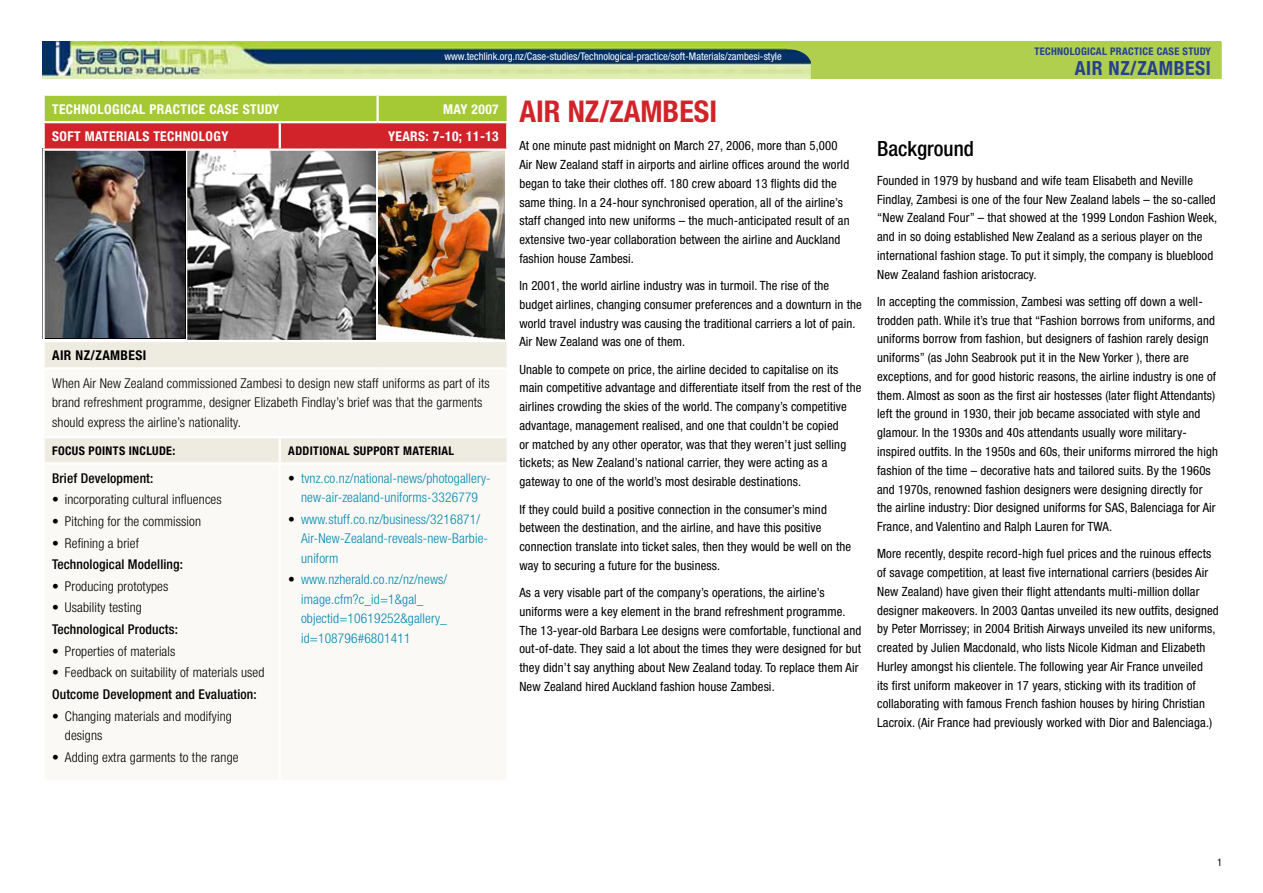
<style>
.page{position:relative;width:1263px;height:893px;background:#fff}
.page>*{position:absolute;margin:0;border:0;box-sizing:border-box;transform-origin:0 0}
.t1{font:700 condensed 30px "Helvetica Neue";color:#d2232a}
.t2{font:500 condensed 21px "Helvetica Neue";color:#000}
.t3{font:700 condensed 19.5px "Helvetica Neue";letter-spacing:.03em;color:#25408f}
.t4{font:300 condensed 13.5px/19.5px "Helvetica Neue";letter-spacing:.01em;color:#000}
.t5{font:300 condensed 13.5px/19.5px "Helvetica Neue";letter-spacing:.01em;color:#0087af}
.t6{font:500 condensed 13.5px "Helvetica Neue";letter-spacing:.01em;color:#000}
.t7{font:700 condensed 13.5px "Helvetica Neue";letter-spacing:.03em;color:#fff}
.t8{font:700 condensed 13.5px "Helvetica Neue";letter-spacing:.03em;color:#000}
.t9{font:condensed 12.75px/18.8px "Helvetica Neue";letter-spacing:.01em;color:#000}
.t10{font:700 condensed 12px "Helvetica Neue";letter-spacing:.03em;color:#000}
.t11{font:condensed 10.5px "Helvetica Neue";color:#fff}
.t12{font:700 condensed 10.5px "Helvetica Neue";letter-spacing:.03em;color:#25408f}
.t13{font:condensed 10.5px "Helvetica Neue";color:#000}
.s1{color:#000}
</style>
<div class="page">
<img style="left:43px;top:42px;width:744px;height:36px">
<img style="left:378px;top:151px;width:127px;height:189px">
<img style="left:187px;top:151px;width:189px;height:189px">
<img style="left:45px;top:151px;width:140px;height:187px">
<div style="left:787px;top:42px;width:434px;height:37px;background:#b1cf4f"></div>
<div style="left:45px;top:342px;width:462px;height:25px;background:#eeece1"></div>
<div style="left:45px;top:438px;width:462px;height:24px;background:#eeece1"></div>
<hr style="left:279px;top:438px;width:2px;height:24px;background:#fff">
<svg style="left:44px;top:95px;width:464px;height:55px;background:#c18242"></svg>
<p class="t11" style="left:444px;top:50px;width:339px">www.techlink.org.nz/Case-studies/Technological-practice/soft-Materials/zambesi-style</p>
<p class="t7" style="left:52px;top:101px;width:207px">TECHNOLOGICAL PRACTICE CASE STUDY</p>
<p class="t7" style="left:443px;top:101px;width:57px">MAY 2007</p>
<p class="t7" style="left:52px;top:128px;width:178px">SOFT MATERIALS TECHNOLOGY</p>
<p class="t7" style="left:388px;top:128px;width:112px">YEARS: 7-10; 11-13</p>
<p class="t8" style="left:52px;top:347px;width:96px">AIR NZ/ZAMBESI</p>
<p class="t4" style="left:52px;top:373px;width:439px">When Air New Zealand commissioned Zambesi to design new staff uniforms as part of its brand refreshment programme, designer Elizabeth Findlay’s brief was that the garments should express the airline’s nationality.</p>
<p class="t10" style="left:52px;top:443px;width:125px">FOCUS POINTS INCLUDE:</p>
<p class="t10" style="left:288px;top:443px;width:73px">ADD ITIONAL SUPP</p>
<p class="t10" style="left:380px;top:443px;width:76px">ORT MATERIAL</p>
<p class="t6" style="left:52px;top:470px;width:103px">Brief Development:</p>
<p class="t4" style="left:52px;top:490px;width:171px">• incorporating cultural influences</p>
<p class="t4" style="left:52px;top:511px;width:150px">• Pitching for the commission</p>
<p class="t4" style="left:52px;top:533px;width:88px">• Refining a brief</p>
<p class="t6" style="left:52px;top:556px;width:132px">Technological Modelling:</p>
<p class="t4" style="left:52px;top:576px;width:118px">• Producing prototypes</p>
<p class="t4" style="left:52px;top:598px;width:91px">• Usability testing</p>
<p class="t6" style="left:52px;top:621px;width:127px">Technological Products:</p>
<p class="t4" style="left:52px;top:641px;width:125px">• Properties of materials</p>
<p class="t4" style="left:52px;top:663px;width:214px">• Feedback on suitability of materials used</p>
<p class="t6" style="left:52px;top:686px;width:206px">Outcome Development and Evaluation:</p>
<p class="t4" style="left:65px;top:706px;width:168px;text-indent:-13px">• Changing materials and modifying designs</p>
<p class="t4" style="left:52px;top:747px;width:188px">• Adding extra garments to the range</p>
<p class="t5" style="left:288px;top:468px;width:204px;text-align:center"><span class="s1">•</span> tvnz.co.nz/national-news/photogallery&shy;new-air-zealand-uniforms-3326779</p>
<p class="t5" style="left:301px;top:509px;width:188px;text-indent:-13px"><span class="s1">•</span> www.stuff.co.nz/business/3216871/<br>Air-New-Zealand-reveals-new-Barbie&shy;uniform</p>
<p class="t5" style="left:301px;top:570px;width:148px;text-indent:-13px"><span class="s1">•</span> www.nzherald.co.nz/nz/news/ image.cfm?c_id=1&amp;gal_ objectid=10619252&amp;gallery_ id=108796#6801411</p>
<h1 class="t1" style="left:519px;top:93px;width:199px">AIR NZ/ZAMBESI</h1>
<p class="t9" style="left:519px;top:136px;width:332px">At one minute past midnight on March 27, 2006, more than 5,000<br>Air New Zealand staff in airports and airline offices around the world began to take their clothes off. 180 crew aboard 13 flights did the same thing. In a 24-hour synchronised operation, all of the airline’s staff changed into new uniforms – the much-anticipated result of an extensive two-year collaboration between the airline and Auckland fashion house Zambesi.</p>
<p class="t9" style="left:519px;top:276px;width:344px">In 2001, the world airline industry was in turmoil. The rise of the budget airlines, changing consumer preferences and a downturn in the world travel industry was causing the traditional carriers a lot of pain.<br>Air New Zealand was one of them.</p>
<p class="t9" style="left:519px;top:360px;width:343px">Unable to compete on price, the airline decided to capitalise on its main competitive advantage and differentiate itself from the rest of the airlines crowding the skies of the world. The company’s competitive advantage, management realised, and one that couldn’t be copied<br>or matched by any other operator, was that they weren’t just selling tickets; as New Zealand’s national carrier, they were acting as a gateway to one of the world’s most desirable destinations.</p>
<p class="t9" style="left:519px;top:500px;width:333px">If they could build a positive connection in the consumer’s mind between the destination, and the airline, and have this positive connection translate into ticket sales, then they would be well on the way to securing a future for the business.</p>
<p class="t9" style="left:519px;top:583px;width:343px">As a very visable part of the company’s operations, the airline’s uniforms were a key element in the brand refreshment programme.<br>The 13-year-old Barbara Lee designs were comfortable, functional and out-of-date. They said a lot about the times they were designed for but they didn’t say anything about New Zealand today. To replace them Air New Zealand hired Auckland fashion house Zambesi.</p>
<p class="t12" style="left:1034px;top:45px;width:178px">TECHNOLOGICAL PRACTICE CASE STUDY</p>
<h3 class="t3" style="left:1075px;top:56px;width:138px">AIR NZ/ZAMBESI</h3>
<h2 class="t2" style="left:877px;top:136px;width:98px">Background</h2>
<p class="t9" style="left:877px;top:171px;width:342px">Founded in 1979 by husband and wife team Elisabeth and Neville Findlay, Zambesi is one of the four New Zealand labels – the so-called “New Zealand Four” – that showed at the 1999 London Fashion Week, and in so doing established New Zealand as a serious player on the international fashion stage. To put it simply, the company is blueblood New Zealand fashion aristocracy.</p>
<p class="t9" style="left:877px;top:292px;width:342px">In accepting the commission, Zambesi was setting off down a well&shy;trodden path. While it’s true that “Fashion borrows from uniforms, and uniforms borrow from fashion, but designers of fashion rarely design uniforms” (as John Seabrook put it in the New Yorker ), there are exceptions, and for good historic reasons, the airline industry is one of them. Almost as soon as the first air hostesses (later flight Attendants) left the ground in 1930, their job became associated with style and glamour. In the 1930s and 40s attendants usually wore military&shy;inspired outfits. In the 1950s and 60s, their uniforms mirrored the high fashion of the time – decorative hats and tailored suits. By the 1960s and 1970s, renowned fashion designers were designing directly for the airline industry: Dior designed uniforms for SAS, Balenciaga for Air France, and Valentino and Ralph Lauren for TWA.</p>
<p class="t9" style="left:877px;top:544px;width:343px">More recently, despite record-high fuel prices and the ruinous effects of savage competition, at least five international carriers (besides Air New Zealand) have given their flight attendants multi-million dollar designer makeovers. In 2003 Qantas unveiled its new outfits, designed by Peter Morrissey; in 2004 British Airways unveiled its new uniforms, created by Julien Macdonald, who lists Nicole Kidman and Elizabeth Hurley amongst his clientele. The following year Air France unveiled<br>its first uniform makeover in 17 years, sticking with its tradition of collaborating with famous French fashion houses by hiring Christian Lacroix. (Air France had previously worked with Dior and Balenciaga.)</p>
<p class="t13" style="left:1217px;top:856px;width:7px">1</p>
</div>
